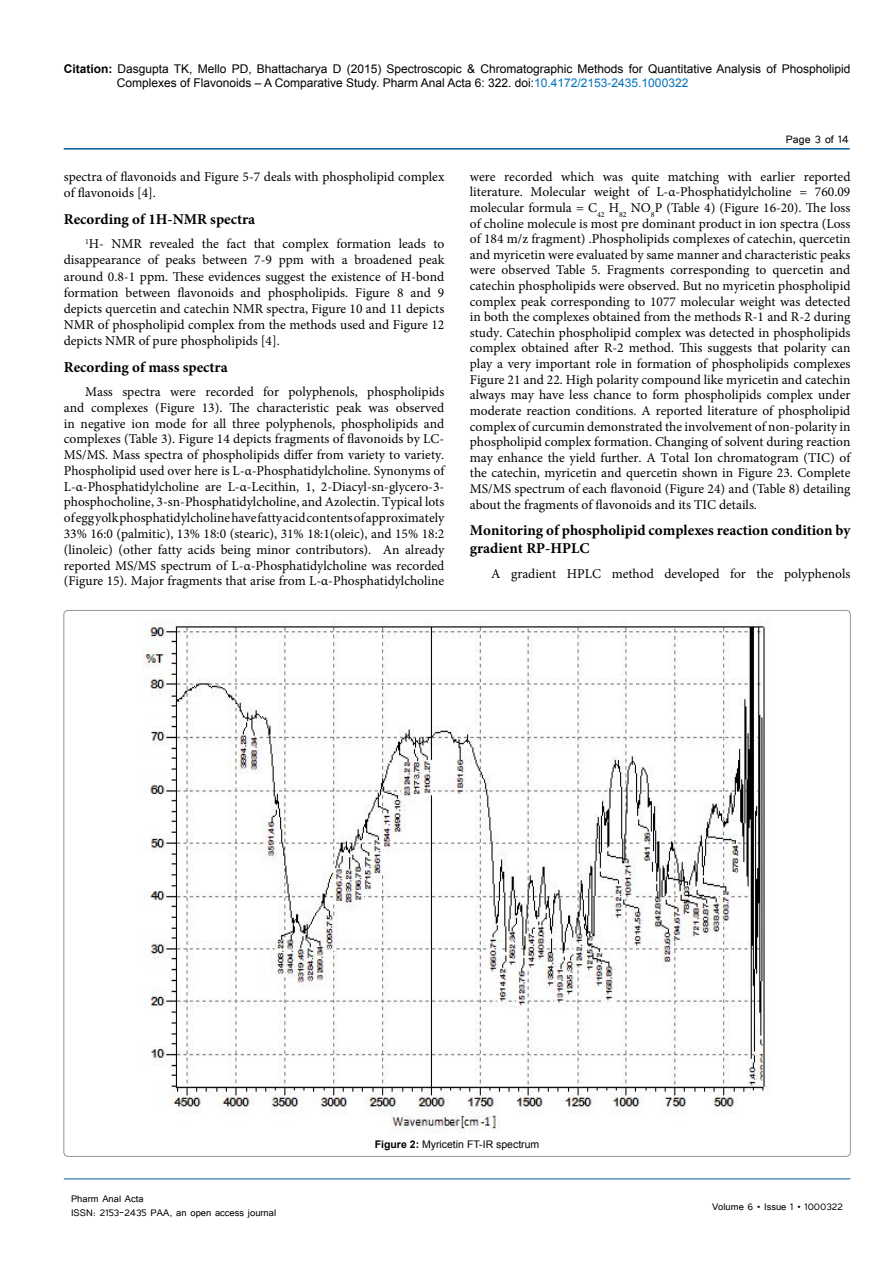
<style>
.page{position:relative;width:893px;height:1263px;background:#fff}
.page>*{position:absolute;margin:0;border:0;box-sizing:border-box;transform-origin:0 0}
.t1{font:700 15px/18px "Minion Pro";color:#000}
.t2{font:13.5px/15.6px "Minion Pro";color:#000;text-align:justify}
.t3{font:13.5px "Tunga";color:#000}
.t4{font:12px/14.4px "Arial";color:#000}
.t5{font:12px/14.4px "Tunga";color:#000}
.t6{font:10.5px "Arial";color:#000}
.s1{font-weight:700}
.s2{color:#0072bc}
</style>
<div class="page">
<hr style="left:64px;top:148px;width:786px;height:2px;background:#005a96">
<hr style="left:64px;top:1179px;width:786px;height:1px;background:#005a96">
<img style="left:143px;top:619px;width:627px;height:513px">
<p class="t4" style="left:117px;top:61px;width:735px;text-indent:-53px"><span class="s1">Citation:</span> Dasgupta TK, Mello PD, Bhattacharya D (2015) Spectroscopic &amp; Chromatographic Methods for Quantitative Analysis of Phospholipid<br>Complexes of Flavonoids – A Comparative Study. Pharm Anal Acta 6: 322. doi:<span class="s2">10.4172/2153-2435.1000322</span></p>
<p class="t2" style="left:64px;top:168px;width:382px;line-height:16.2px">spectra of flavonoids and Figure 5-7 deals with phospholipid complex of flavonoids [4].</p>
<p class="t1" style="left:64px;top:210px;width:193px">Recording of 1H-NMR spectra</p>
<p class="t2" style="left:64px;top:236px;width:382px;line-height:16.2px;text-indent:21px"><sup>1</sup>H- NMR revealed the fact that complex formation leads to disappearance of peaks between 7-9 ppm with a broadened peak around 0.8-1 ppm. These evidences suggest the existence of H-bond formation between flavonoids and phospholipids. Figure 8 and 9 depicts quercetin and catechin NMR spectra, Figure 10 and 11 depicts NMR of phospholipid complex from the methods used and Figure 12 depicts NMR of pure phospholipids [4].</p>
<p class="t1" style="left:64px;top:358px;width:165px">Recording of mass spectra</p>
<p class="t2" style="left:64px;top:384px;width:382px;text-indent:21px">Mass spectra were recorded for polyphenols, phospholipids and complexes (Figure 13). The characteristic peak was observed in negative ion mode for all three polyphenols, phospholipids and complexes (Table 3). Figure 14 depicts fragments of flavonoids by LC-MS/MS. Mass spectra of phospholipids differ from variety to variety.<br>Phospholipid used over here is L-α-Phosphatidylcholine. Synonyms of L-α-Phosphatidylcholine are L-α-Lecithin, 1, 2-Diacyl-sn-glycero-3- phosphocholine, 3-sn-Phosphatidylcholine, and Azolectin. Typical lots of egg yolk phosphatidylcholine have fatty acid contents of approximately 33% 16:0 (palmitic), 13% 18:0 (stearic), 31% 18:1(oleic), and 15% 18:2 (linoleic) (other fatty acids being minor contributors). An already reported MS/MS spectrum of L-α-Phosphatidylcholine was recorded (Figure 15). Major fragments that arise from L-α-Phosphatidylcholine</p>
<p class="t3" style="left:786px;top:131px;width:65px">Page 3 of 14</p>
<p class="t2" style="left:470px;top:169px;width:382px">were recorded which was quite matching with earlier reported literature. Molecular weight of L-α-Phosphatidylcholine = 760.09 molecular formula = C<sub>42</sub> H<sub>82</sub> NO<sub>8</sub>P (Table 4) (Figure 16-20). The loss of choline molecule is most pre dominant product in ion spectra (Loss of 184 m/z fragment) .Phospholipids complexes of catechin, quercetin and myricetin were evaluated by same manner and characteristic peaks were observed Table 5. Fragments corresponding to quercetin and catechin phospholipids were observed. But no myricetin phospholipid complex peak corresponding to 1077 molecular weight was detected in both the complexes obtained from the methods R-1 and R-2 during study. Catechin phospholipid complex was detected in phospholipids complex obtained after R-2 method. This suggests that polarity can play a very important role in formation of phospholipids complexes Figure 21 and 22. High polarity compound like myricetin and catechin always may have less chance to form phospholipids complex under moderate reaction conditions. A reported literature of phospholipid complex of curcumin demonstrated the involvement of non-polarity in phospholipid complex formation. Changing of solvent during reaction may enhance the yield further. A Total Ion chromatogram (TIC) of the catechin, myricetin and quercetin shown in Figure 23. Complete MS/MS spectrum of each flavonoid (Figure 24) and (Table 8) detailing about the fragments of flavonoids and its TIC details.</p>
<p class="t1" style="left:470px;top:521px;width:382px">Monitoring of phospholipid complexes reaction condition by gradient RP-HPLC</p>
<p class="t2" style="left:491px;top:566px;width:361px">A gradient HPLC method developed for the polyphenols</p>
<p class="t5" style="left:71px;top:1190px;width:207px">Pharm Anal Acta<br>ISSN: 2153-2435 PAA, an open access journal</p>
<p class="t6" style="left:375px;top:1138px;width:166px"><span class="s1">Figure 2:</span> Myricetin FT-IR spectrum</p>
<p class="t5" style="left:712px;top:1199px;width:132px">Volume 6 • Issue 1 • 1000322</p>
</div>
